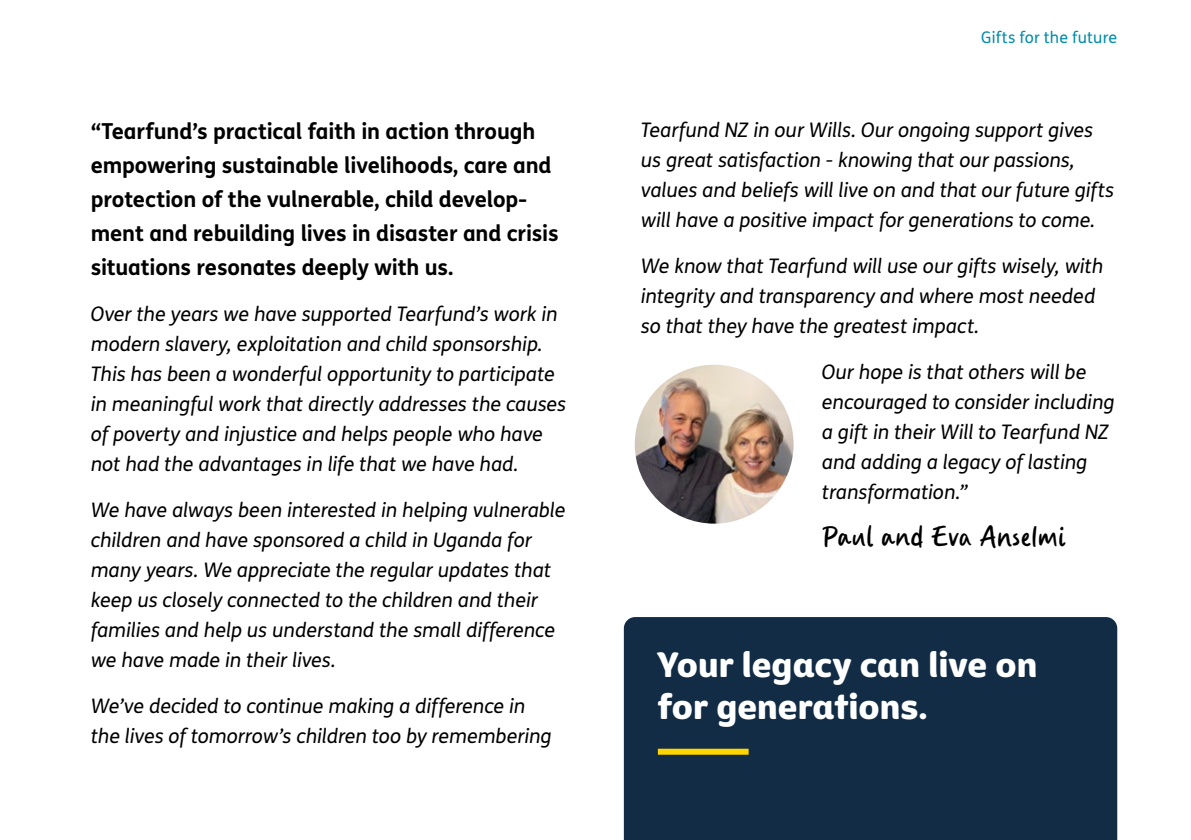
<style>
.page{position:relative;width:1191px;height:840px;background:#fff}
.page>*{position:absolute;margin:0;border:0;box-sizing:border-box;transform-origin:0 0}
.t1{font:34px/42px "Tearfund Sans";color:#fff}
.t2{font:32px "Gander";letter-spacing:.01em;color:#000}
.t3{font:700 22px/34px "FS Me";letter-spacing:-.01em;color:#000}
.t4{font:italic 20px/30px "FS Me";color:#000}
.t5{font:16px "FS Me";letter-spacing:.01em;color:#008caa}
</style>
<div class="page">
<div style="left:624px;top:617px;width:493px;height:222px;background:#132c45"></div>
<div style="left:658px;top:748px;width:90px;height:6px;background:#ffd500"></div>
<img style="left:635px;top:364px;width:158px;height:159px;border-radius:79px">
<p class="t3" style="left:91px;top:112px;width:469px">“Tearfund’s practical faith in action through empowering sustainable livelihoods, care and protection of the vulnerable, child develop&shy;ment and rebuilding lives in disaster and crisis situations resonates deeply with us.</p>
<p class="t4" style="left:91px;top:298px;width:477px">Over the years we have supported Tearfund’s work in modern slavery, exploitation and child sponsorship.<br>This has been a wonderful opportunity to participate in meaningful work that directly addresses the causes of poverty and injustice and helps people who have not had the advantages in life that we have had.</p>
<p class="t4" style="left:91px;top:494px;width:476px">We have always been interested in helping vulnerable children and have sponsored a child in Uganda for many years. We appreciate the regular updates that keep us closely connected to the children and their families and help us understand the small difference we have made in their lives.</p>
<p class="t4" style="left:91px;top:690px;width:462px">We’ve decided to continue making a difference in the lives of tomorrow’s children too by remembering</p>
<p class="t5" style="left:981px;top:27px;width:137px">Gifts for the future</p>
<p class="t4" style="left:641px;top:114px;width:475px">Tearfund NZ in our Wills. Our ongoing support gives us great satisfaction - knowing that our passions, values and beliefs will live on and that our future gifts will have a positive impact for generations to come.</p>
<p class="t4" style="left:641px;top:250px;width:464px">We know that Tearfund will use our gifts wisely, with integrity and transparency and where most needed so that they have the greatest impact.</p>
<p class="t4" style="left:822px;top:356px;width:294px">Our hope is that others will be encouraged to consider including a gift in their Will to Tearfund NZ and adding a legacy of lasting transformation.”</p>
<h2 class="t2" style="left:822px;top:518px;width:245px">Paul and Eva Anselmi</h2>
<h1 class="t1" style="left:658px;top:639px;width:381px">Your legacy can live on for generations.</h1>
</div>
